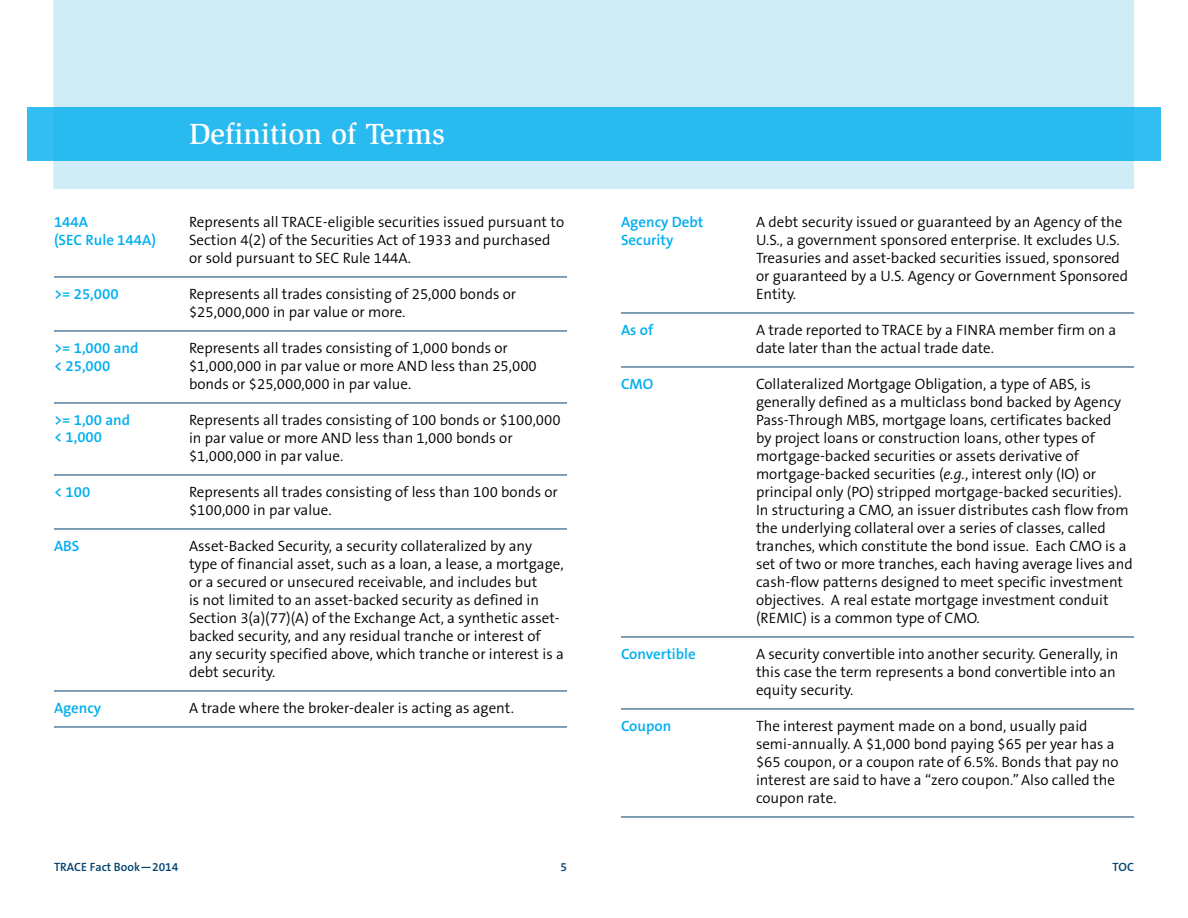
<style>
.page{position:relative;width:1188px;height:918px;background:#fff}
.page>*{position:absolute;margin:0;border:0;box-sizing:border-box;transform-origin:0 0}
.t1{font:500 30px "Slimbach LT";color:#fff}
.t2{font:300 15px/18px "The Sans B4";color:#000}
.t3{font:600 15px "The Sans B6";color:#00aeef}
.t4{font:600 12px "The Sans B6";color:#004270}
.s1{font-style:italic}
</style>
<div class="page">
<div style="left:53px;top:0;width:1081px;height:189px;background:#d0ecf6"></div>
<div style="left:27px;top:107px;width:1134px;height:54px;background:#29baf0"></div>
<hr style="left:54px;top:277px;width:513px;height:1px;background:#004270">
<hr style="left:54px;top:331px;width:513px;height:1px;background:#004270">
<hr style="left:54px;top:403px;width:513px;height:1px;background:#004270">
<hr style="left:54px;top:475px;width:513px;height:1px;background:#004270">
<hr style="left:54px;top:529px;width:513px;height:1px;background:#004270">
<hr style="left:54px;top:691px;width:513px;height:1px;background:#004270">
<hr style="left:54px;top:727px;width:513px;height:1px;background:#004270">
<hr style="left:621px;top:313px;width:513px;height:1px;background:#004270">
<hr style="left:621px;top:367px;width:513px;height:1px;background:#004270">
<hr style="left:621px;top:637px;width:513px;height:1px;background:#004270">
<hr style="left:621px;top:709px;width:513px;height:1px;background:#004270">
<hr style="left:621px;top:817px;width:513px;height:1px;background:#004270">
<h1 class="t1" style="left:189px;top:116px;width:258px">Definition of Terms</h1>
<p class="t3" style="left:54px;top:214px;width:36px">144A</p>
<p class="t2" style="left:189px;top:213px;width:377px">Represents all TRACE-eligible securities issued pursuant to<br>Section 4(2) of the Securities Act of 1933 and purchased or sold pursuant to SEC Rule 144A.</p>
<p class="t3" style="left:54px;top:286px;width:66px">&gt;= 25,000</p>
<p class="t2" style="left:189px;top:285px;width:329px">Represents all trades consisting of 25,000 bonds or $25,000,000 in par value or more.</p>
<p class="t3" style="left:54px;top:340px;width:86px">&gt;= 1,000 and</p>
<p class="t2" style="left:189px;top:339px;width:349px">Represents all trades consisting of 1,000 bonds or $1,000,000 in par value or more AND less than 25,000 bonds or $25,000,000 in par value.</p>
<p class="t3" style="left:54px;top:412px;width:78px">&gt;= 1,00 and</p>
<p class="t2" style="left:189px;top:411px;width:373px">Represents all trades consisting of 100 bonds or $100,000 in par value or more AND less than 1,000 bonds or $1,000,000 in par value.</p>
<p class="t3" style="left:54px;top:484px;width:38px">&lt; 100</p>
<p class="t2" style="left:189px;top:483px;width:370px">Represents all trades consisting of less than 100 bonds or $100,000 in par value.</p>
<p class="t3" style="left:54px;top:538px;width:27px">ABS</p>
<p class="t2" style="left:189px;top:537px;width:376px">Asset-Backed Security, a security collateralized by any type of financial asset, such as a loan, a lease, a mortgage, or a secured or unsecured receivable, and includes but<br>is not limited to an asset-backed security as defined in Section 3(a)(77)(A) of the Exchange Act, a synthetic asset&shy;backed security, and any residual tranche or interest of any security specified above, which tranche or interest is a debt security.</p>
<p class="t3" style="left:54px;top:700px;width:49px">Agency</p>
<p class="t2" style="left:189px;top:699px;width:326px">A trade where the broker-dealer is acting as agent.</p>
<p class="t3" style="left:54px;top:232px;width:103px">(SEC Rule 144A)</p>
<p class="t3" style="left:54px;top:358px;width:58px">&lt; 25,000</p>
<p class="t3" style="left:54px;top:429px;width:50px">&lt; 1,000</p>
<p class="t3" style="left:621px;top:214px;width:84px">Agency Debt</p>
<p class="t2" style="left:756px;top:213px;width:374px">A debt security issued or guaranteed by an Agency of the U.S., a government sponsored enterprise. It excludes U.S.<br>Treasuries and asset-backed securities issued, sponsored or guaranteed by a U.S. Agency or Government Sponsored Entity.</p>
<p class="t3" style="left:621px;top:322px;width:34px">As of</p>
<p class="t2" style="left:756px;top:321px;width:362px">A trade reported to TRACE by a FINRA member firm on a date later than the actual trade date.</p>
<p class="t3" style="left:621px;top:376px;width:34px">CMO</p>
<p class="t2" style="left:756px;top:375px;width:378px">Collateralized Mortgage Obligation, a type of ABS, is generally defined as a multiclass bond backed by Agency Pass-Through MBS, mortgage loans, certificates backed<br>by project loans or construction loans, other types of mortgage-backed securities or assets derivative of mortgage-backed securities (<span class="s1">e.g.</span>, interest only (IO) or principal only (PO) stripped mortgage-backed securities).<br>In structuring a CMO, an issuer distributes cash flow from the underlying collateral over a series of classes, called tranches, which constitute the bond issue. Each CMO is a set of two or more tranches, each having average lives and cash-flow patterns designed to meet specific investment objectives. A real estate mortgage investment conduit (REMIC) is a common type of CMO.</p>
<p class="t3" style="left:621px;top:646px;width:76px">Convertible</p>
<p class="t2" style="left:756px;top:645px;width:364px">A security convertible into another security. Generally, in this case the term represents a bond convertible into an equity security.</p>
<p class="t3" style="left:621px;top:718px;width:52px">Coupon</p>
<p class="t2" style="left:756px;top:717px;width:364px">The interest payment made on a bond, usually paid semi-annually. A $1,000 bond paying $65 per year has a $65 coupon, or a coupon rate of 6.5%. Bonds that pay no interest are said to have a “zero coupon.” Also called the coupon rate.</p>
<p class="t3" style="left:621px;top:232px;width:54px">Security</p>
<p class="t4" style="left:54px;top:861px;width:126px">TRACE Fact Book—2014</p>
<p class="t4" style="left:560px;top:861px;width:8px">5</p>
<p class="t4" style="left:1112px;top:861px;width:23px">TOC</p>
</div>
